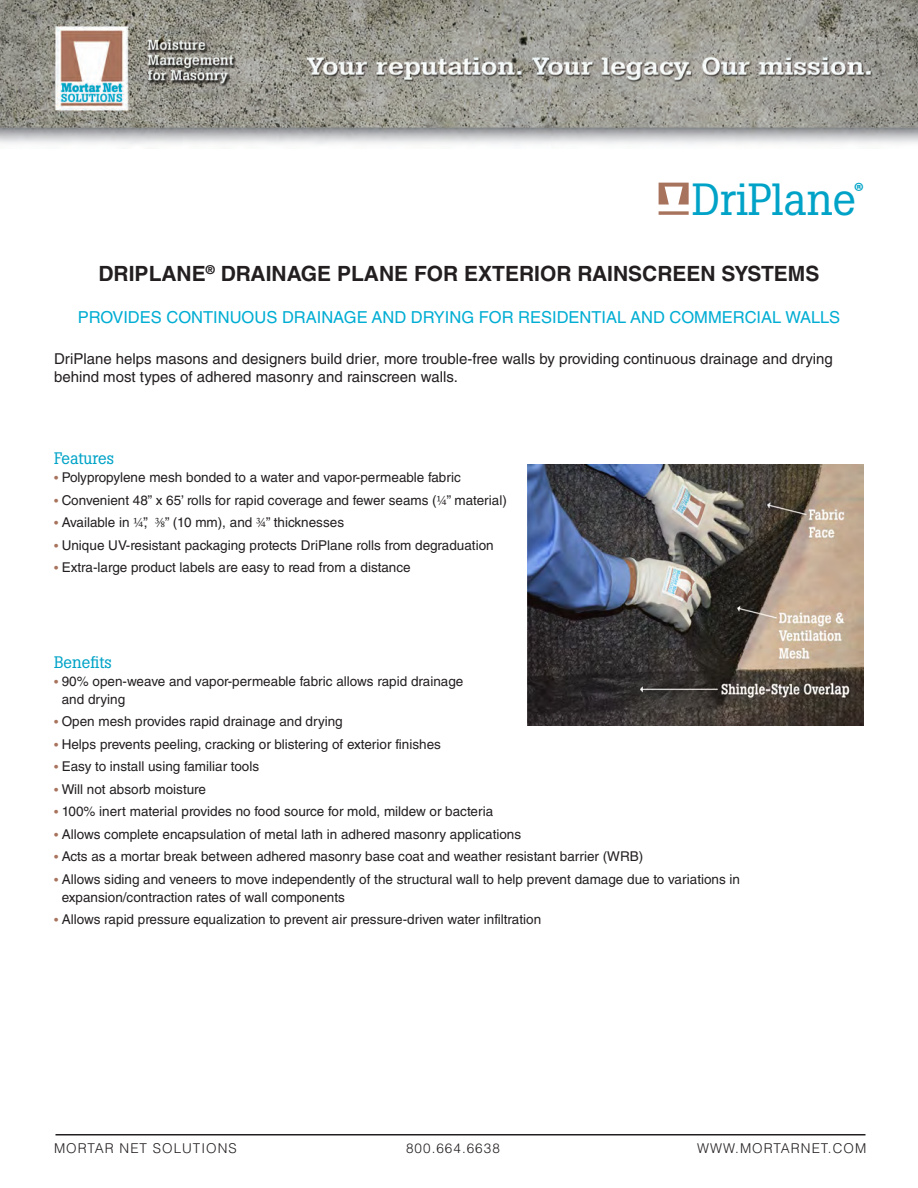
<style>
.page{position:relative;width:918px;height:1188px;background:#fff}
.page>*{position:absolute;margin:0;border:0;box-sizing:border-box;transform-origin:0 0}
.t1{font:44.7px "Boton Std";color:#00a3c7}
.t2{font:700 21px "Helvetica LT Std";color:#231f20}
.t3{font:16.5px "Helvetica LT Std";color:#00add3}
.t4{font:16.5px "Boton Std";color:#00a3c7}
.t5{font:15px/18px "Helvetica LT Std";color:#231f20}
.t6{font:13.5px/18px "Helvetica LT Std";color:#231f20}
.t7{font:300 13.5px "Helvetica LT Std";letter-spacing:.075em;color:#231f20}
.s1{font-size:12px;color:#a8735d}
.s2{font-family:"Adobe Caslon Pro"}
</style>
<div class="page">
<img style="left:0;top:0;width:918px;height:145px">
<svg style="left:659px;top:183px;width:30px;height:32px"></svg>
<hr style="left:56px;top:1134px;width:810px;height:2px;background:#231f20">
<img style="left:527px;top:465px;width:337px;height:261px">
<p class="t1" style="left:692px;top:172px;width:173px">DriPlane<sup>®</sup></p>
<p class="t2" style="left:99px;top:261px;width:722px">DRIPLANE<sup>®</sup> DRAINAGE PLANE FOR EXTERIOR RAINSCREEN SYSTEMS</p>
<p class="t3" style="left:78px;top:308px;width:764px">PROVIDES CONTINUOUS DRAINAGE AND DRYING FOR RESIDENTIAL AND COMMERCIAL WALLS</p>
<p class="t5" style="left:54px;top:349px;width:780px">DriPlane helps masons and designers build drier, more trouble-free walls by providing continuous drainage and drying behind most types of adhered masonry and rainscreen walls.</p>
<p class="t4" style="left:54px;top:449px;width:62px">Features</p>
<p class="t6" style="left:54px;top:468px;width:408px"><span class="s1">•</span> Polypropylene mesh bonded to a water and vapor-permeable fabric</p>
<p class="t6" style="left:54px;top:491px;width:454px"><span class="s1">•</span> Convenient 48” x 65’ rolls for rapid coverage and fewer seams (<span class="s2">1/4</span>” material)</p>
<p class="t6" style="left:54px;top:513px;width:292px"><span class="s1">•</span> Available in <span class="s2">1/4</span>”, <span class="s2">3/8</span>” (10 mm), and <span class="s2">3/4</span>” thicknesses</p>
<p class="t6" style="left:54px;top:536px;width:441px"><span class="s1">•</span> Unique UV-resistant packaging protects DriPlane rolls from degraduation</p>
<p class="t6" style="left:54px;top:558px;width:358px"><span class="s1">•</span> Extra-large product labels are easy to read from a distance</p>
<p class="t4" style="left:54px;top:652px;width:59px">Benefits</p>
<p class="t6" style="left:62px;top:672px;width:403px;text-indent:-8px"><span class="s1">•</span> 90% open-weave and vapor-permeable fabric allows rapid drainage and drying</p>
<p class="t6" style="left:54px;top:712px;width:290px"><span class="s1">•</span> Open mesh provides rapid drainage and drying</p>
<p class="t6" style="left:54px;top:735px;width:388px"><span class="s1">•</span> Helps prevents peeling, cracking or blistering of exterior finishes</p>
<p class="t6" style="left:54px;top:757px;width:207px"><span class="s1">•</span> Easy to install using familiar tools</p>
<p class="t6" style="left:54px;top:780px;width:153px"><span class="s1">•</span> Will not absorb moisture</p>
<p class="t6" style="left:54px;top:802px;width:441px"><span class="s1">•</span> 100% inert material provides no food source for mold, mildew or bacteria</p>
<p class="t6" style="left:54px;top:825px;width:469px"><span class="s1">•</span> Allows complete encapsulation of metal lath in adhered masonry applications</p>
<p class="t6" style="left:54px;top:847px;width:591px"><span class="s1">•</span> Acts as a mortar break between adhered masonry base coat and weather resistant barrier (WRB)</p>
<p class="t6" style="left:62px;top:870px;width:680px;text-indent:-8px"><span class="s1">•</span> Allows siding and veneers to move independently of the structural wall to help prevent damage due to variations in expansion/contraction rates of wall components</p>
<p class="t6" style="left:54px;top:910px;width:489px"><span class="s1">•</span> Allows rapid pressure equalization to prevent air pressure-driven water infiltration</p>
<p class="t7" style="left:54px;top:1140px;width:184px">MORTAR NET SOLUTIONS</p>
<p class="t7" style="left:406px;top:1140px;width:95px">800.664.6638</p>
<p class="t7" style="left:697px;top:1140px;width:170px">WWW.MORTARNET.COM</p>
</div>
